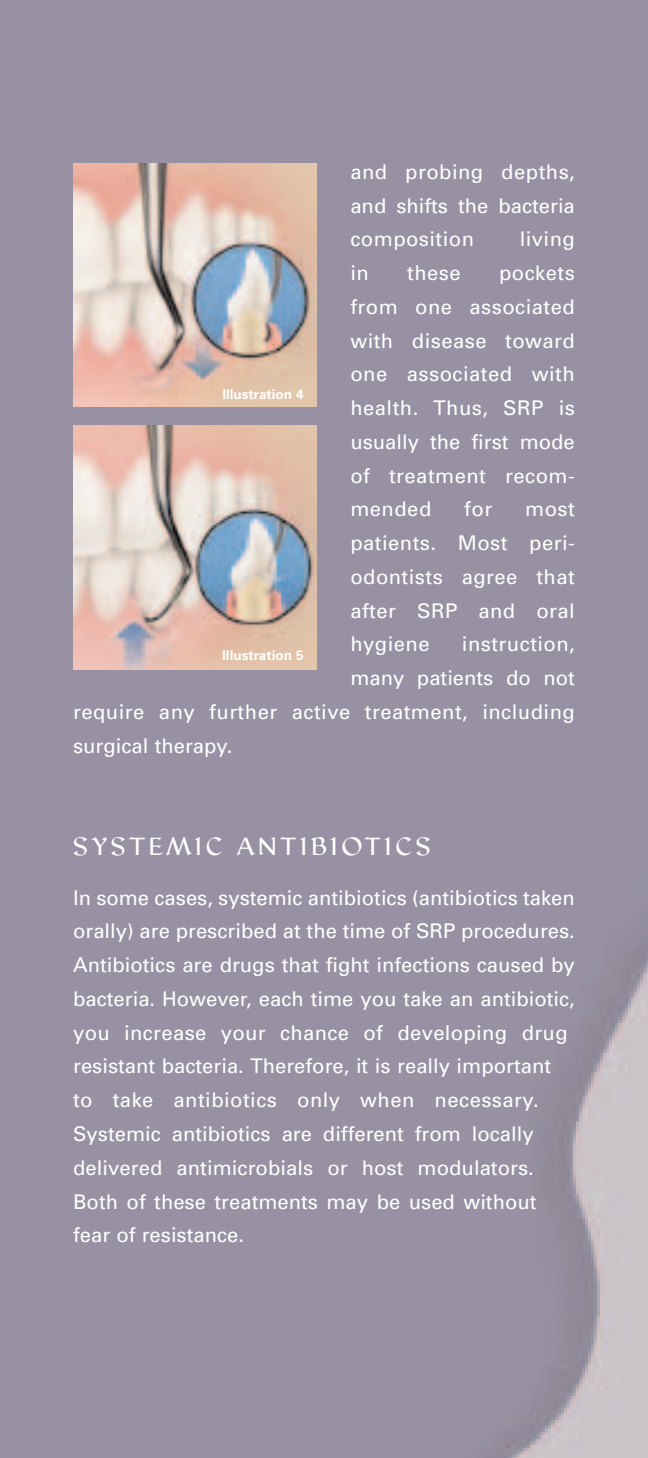
<style>
.page{position:relative;width:648px;height:1458px;background:#9791a3}
.page>*{position:absolute;margin:0;border:0;box-sizing:border-box;transform-origin:0 0}
.t1{font:300 25.88px "Jubilee";letter-spacing:.15em;color:#fff}
.t2{font:20.25px/33.8px "Univers";color:#fff;text-align:justify}
.t3{font:20.25px "Univers";letter-spacing:.02em;color:#fff}
.t4{font:700 13.5px "Univers";color:#fff}
</style>
<div class="page">
<img style="left:73px;top:163px;width:244px;height:244px">
<img style="left:73px;top:426px;width:244px;height:243px">
<p class="t2" style="left:350px;top:157px;width:226px">and probing depths, and shifts the bacteria composition</p>
<p class="t2" style="left:520px;top:224px;width:57px">living</p>
<p class="t2" style="left:350px;top:258px;width:226px;text-indent:149px">pockets from one associated with disease toward one associated with health. Thus, SRP is usually the first mode of treatment recom&shy;mended</p>
<p class="t2" style="left:350px;top:258px;width:20px">in</p>
<p class="t2" style="left:407px;top:258px;width:55px">these</p>
<p class="t4" style="left:222px;top:389px;width:83px">Illustration 4</p>
<p class="t2" style="left:464px;top:494px;width:29px">for</p>
<p class="t2" style="left:350px;top:494px;width:226px;text-indent:175px">most patients. Most peri&shy;odontists agree that after SRP and oral hygiene</p>
<p class="t3" style="left:462px;top:637px;width:114px">instruction,</p>
<p class="t2" style="left:350px;top:663px;width:226px">many patients do not</p>
<p class="t3" style="left:73px;top:704px;width:503px">require any further active treatment, including</p>
<p class="t2" style="left:73px;top:731px;width:161px">surgical therapy.</p>
<p class="t4" style="left:222px;top:650px;width:83px">Illustration 5</p>
<p class="t1" style="left:73px;top:837px;width:359px">SYSTEMIC ANTIBIOTICS</p>
<p class="t2" style="left:73px;top:882px;width:503px;text-align:left">In some cases, systemic antibiotics (antibiotics taken orally) are prescribed at the time of SRP procedures.<br>Antibiotics are drugs that fight infections caused by bacteria. However, each time you take an antibiotic, you increase your chance of developing drug resistant bacteria. Therefore, it is really important to take antibiotics only when necessary.<br>Systemic antibiotics are different from locally delivered antimicrobials or host modulators.<br>Both of these treatments may be used without fear of resistance.</p>
</div>
